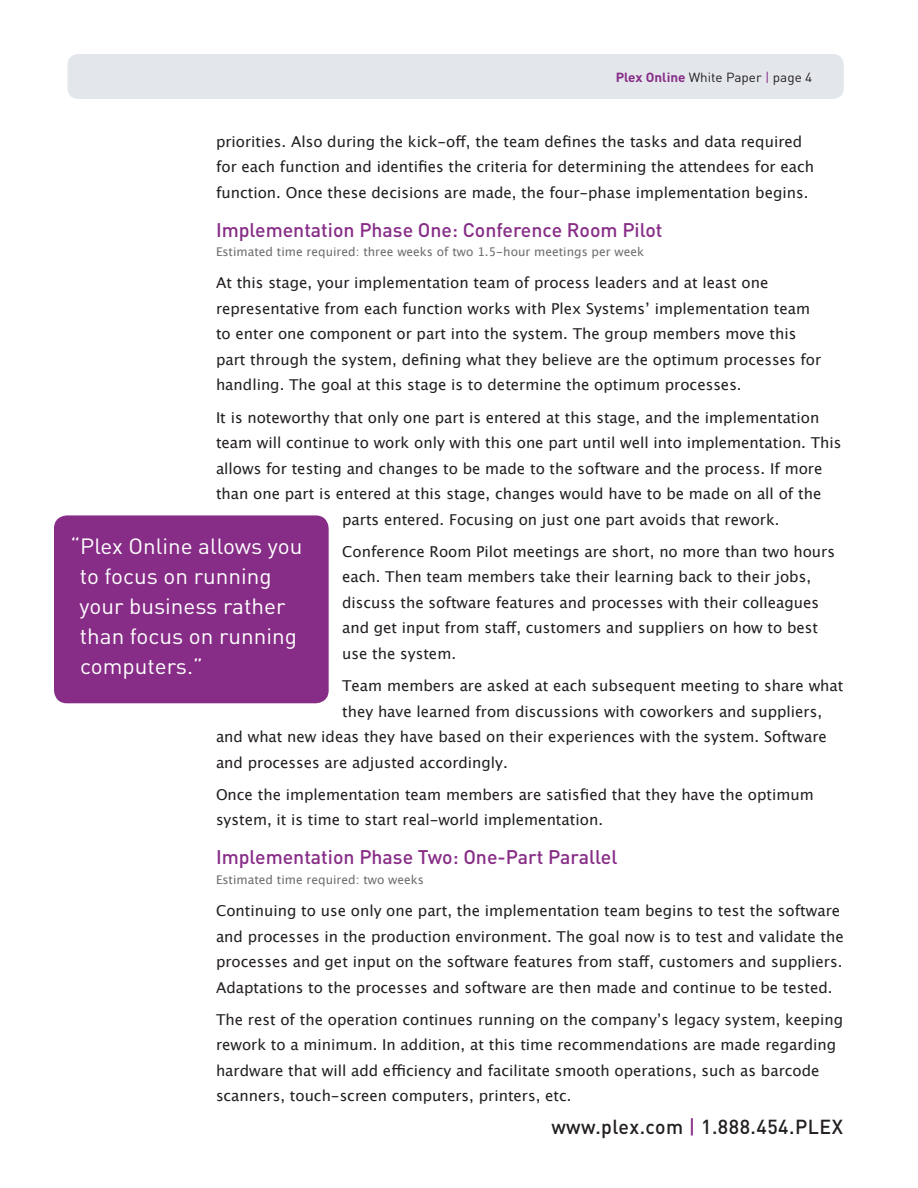
<style>
.page{position:relative;width:918px;height:1188px;background:#fff}
.page>*{position:absolute;margin:0;border:0;box-sizing:border-box;transform-origin:0 0}
.t1{font:21.9px/30px "DIN";color:#fff}
.t2{font:500 20.1px "DIN";letter-spacing:.025em;color:#231f20}
.Head_3{font:500 19.5px "DIN";color:#872d87}
.summarytext{font:15px/25.5px "Lucida Grande";color:#231f20}
.t3{font:13.05px "DIN";color:#231f20}
.summarytext-2{font:12px "Lucida Grande";color:#6c6d70}
.s1{font-weight:700;color:#872d87}
.s2{color:#872d87}
</style>
<div class="page">
<div style="left:68px;top:54px;width:776px;height:45px;background:#e3e7eb;border-radius:11px"></div>
<div style="left:54px;top:515px;width:275px;height:188px;background:#872d87;border-radius:13px"></div>
<p class="t3" style="left:616px;top:69px;width:188px"><span class="s1">Plex Online</span> White Paper <span class="s2">|</span> page</p>
<p class="summarytext" style="left:216px;top:129px;width:600px">priorities. Also during the kick-off, the team defines the tasks and data required for each function and identifies the criteria for determining the attendees for each function. Once these decisions are made, the four-phase implementation begins.</p>
<p class="Head_3" style="left:216px;top:217px;width:448px">Implementation Phase One: Conference Room Pilot</p>
<p class="summarytext-2" style="left:216px;top:245px;width:430px">Estimated time required: three weeks of two 1.5-hour meetings per week</p>
<p class="summarytext" style="left:216px;top:271px;width:607px">At this stage, your implementation team of process leaders and at least one representative from each function works with Plex Systems’ implementation team to enter one component or part into the system. The group members move this part through the system, defining what they believe are the optimum processes for handling. The goal at this stage is to determine the optimum processes.</p>
<p class="summarytext" style="left:216px;top:405px;width:605px">It is noteworthy that only one part is entered at this stage, and the implementation</p>
<p class="summarytext" style="left:216px;top:430px;width:627px">team will continue to work only with this one part until well into implementation. This</p>
<p class="summarytext" style="left:216px;top:456px;width:608px">allows for testing and changes to be made to the software and the process. If more</p>
<p class="summarytext" style="left:216px;top:481px;width:607px">than one part is entered at this stage, changes would have to be made on all of the</p>
<p class="summarytext" style="left:342px;top:507px;width:439px">parts entered. Focusing on just one part avoids that rework.</p>
<p class="summarytext" style="left:342px;top:539px;width:494px">Conference Room Pilot meetings are short, no more than two hours each. Then team members take their learning back to their jobs, discuss the software features and processes with their colleagues and get input from staff, customers and suppliers on how to best use the system.</p>
<p class="summarytext" style="left:342px;top:673px;width:503px">Team members are asked at each subsequent meeting to share what</p>
<p class="summarytext" style="left:342px;top:699px;width:481px">they have learned from discussions with coworkers and suppliers,</p>
<p class="summarytext" style="left:216px;top:724px;width:612px">and what new ideas they have based on their experiences with the system. Software</p>
<p class="summarytext" style="left:216px;top:750px;width:293px">and processes are adjusted accordingly.</p>
<p class="summarytext" style="left:216px;top:782px;width:599px">Once the implementation team members are satisfied that they have the optimum system, it is time to start real-world implementation.</p>
<p class="Head_3" style="left:216px;top:845px;width:403px">Implementation Phase Two: One-Part Parallel</p>
<p class="summarytext-2" style="left:216px;top:873px;width:209px">Estimated time required: two weeks</p>
<p class="summarytext" style="left:216px;top:898px;width:629px">Continuing to use only one part, the implementation team begins to test the software and processes in the production environment. The goal now is to test and validate the processes and get input on the software features from staff, customers and suppliers.<br>Adaptations to the processes and software are then made and continue to be tested.</p>
<p class="summarytext" style="left:216px;top:1007px;width:629px">The rest of the operation continues running on the company’s legacy system, keeping rework to a minimum. In addition, at this time recommendations are made regarding hardware that will add efficiency and facilitate smooth operations, such as barcode scanners, touch-screen computers, printers, etc.</p>
<p class="t1" style="left:80px;top:531px;width:224px;text-indent:-9px">“Plex Online allows you to focus on running your business rather than focus on running computers.”</p>
<h2 class="t2" style="left:551px;top:1114px;width:293px">www.plex.com <span class="s2">|</span> 1.888.454.PLEX</h2>
</div>
